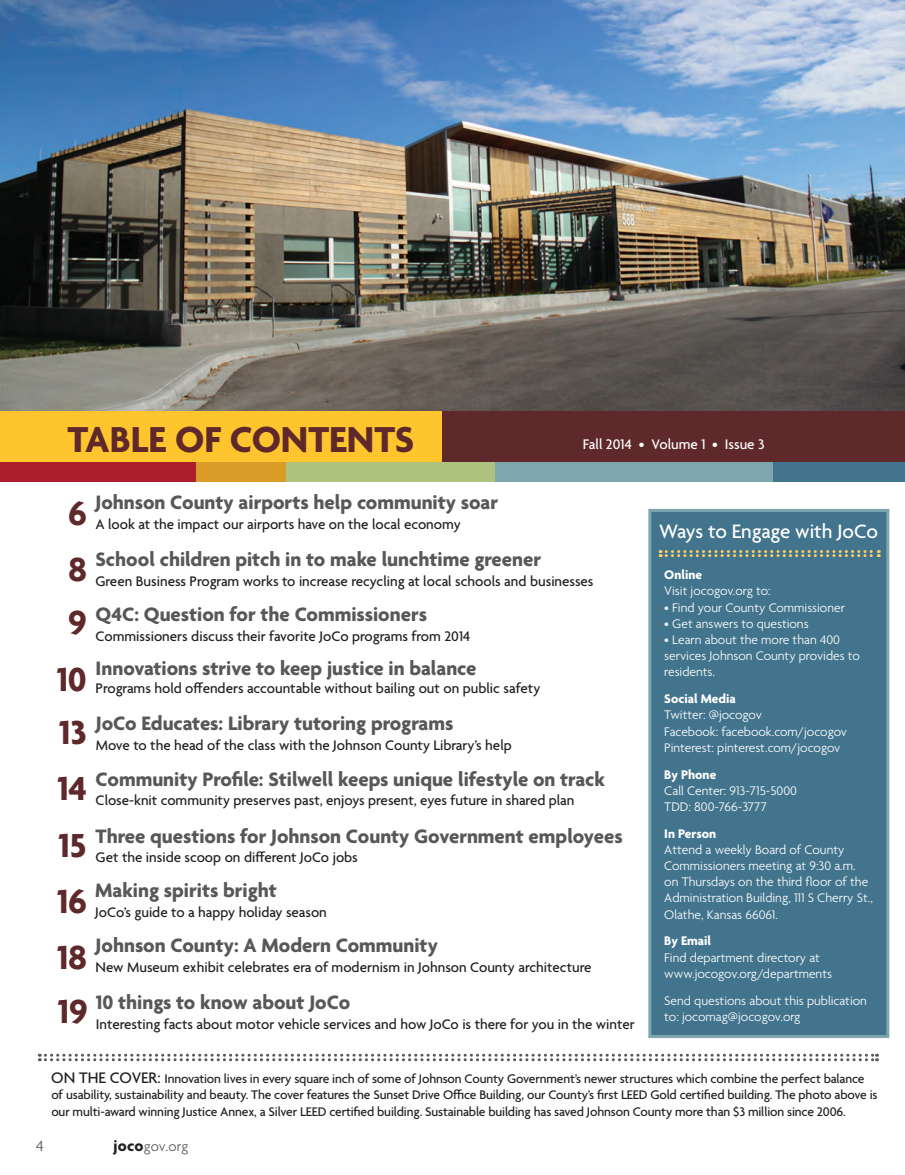
<style>
.page{position:relative;width:905px;height:1175px;background:#fff}
.page>*{position:absolute;margin:0;border:0;box-sizing:border-box;transform-origin:0 0}
.t1{font:700 39px "Agenda";color:#5f282a}
.t2{font:700 36px "Agenda";color:#5f282a}
.t3{font:700 21px "Agenda";color:#57585a}
.t4{font:500 21px "Agenda";letter-spacing:-.005em;color:#fff}
.t5{font:300 16.2px "Agenda";color:#57585a}
.t6{font:500 15px "Agenda";color:#231f20}
.t7{font:500 15px "Agenda";color:#fff}
.t8{font:300 14.85px "Agenda";letter-spacing:.005em;color:#57585a}
.t9{font:300 13.5px/16.2px "Agenda";color:#fff}
.t10{font:500 13.5px/16.5px "Agenda";letter-spacing:-.01em;color:#231f20}
.t11{font:700 13.5px "Agenda";color:#fff}
.s1{font-size:36px;color:#5f282a}
.s2{font-size:16.5px}
.s3{font-weight:700;font-size:16.5px;color:#231f20}
</style>
<div class="page">
<img style="left:0;top:0;width:904px;height:411px">
<svg style="left:39px;top:1053px;width:838px;height:8px"></svg>
<div style="left:0;top:411px;width:442px;height:67px;background:#fec52e"></div>
<div style="left:442px;top:411px;width:462px;height:67px;background:#5f282a"></div>
<div style="left:0;top:462px;width:196px;height:20px;background:#ac1e2c"></div>
<div style="left:196px;top:462px;width:90px;height:20px;background:#da9a26"></div>
<div style="left:286px;top:462px;width:210px;height:20px;background:#acc27d"></div>
<div style="left:496px;top:462px;width:277px;height:20px;background:#7da7ac"></div>
<div style="left:773px;top:462px;width:131px;height:20px;background:#42748d"></div>
<div style="left:648px;top:509px;width:241px;height:529px;background:#42748d;border:3px solid #7da7ac"></div>
<svg style="left:660px;top:550px;width:219px;height:7px"></svg>
<h1 class="t1" style="left:67px;top:418px;width:348px">TABLE OF CONTENTS</h1>
<p class="t7" style="left:583px;top:436px;width:183px">Fall 2014 • Volume 1 • Issue 3</p>
<h3 class="t3" style="left:68px;top:491px;width:431px"><span class="s1">6</span> Johnson County airports help community soar</h3>
<p class="t6" style="left:95px;top:516px;width:367px">A look at the impact our airports have on the local economy</p>
<h3 class="t3" style="left:68px;top:547px;width:474px"><span class="s1">8</span> School children pitch in to make lunchtime greener</h3>
<p class="t6" style="left:95px;top:573px;width:499px">Green Business Program works to increase recycling at local schools and businesses</p>
<h3 class="t3" style="left:68px;top:603px;width:360px"><span class="s1">9</span> Q4C: Question for the Commissioners</h3>
<p class="t6" style="left:96px;top:628px;width:376px">Commissioners discuss their favorite JoCo programs from 2014</p>
<h3 class="t3" style="left:96px;top:657px;width:382px">Innovations strive to keep justice in balance</h3>
<h3 class="t3" style="left:59px;top:712px;width:395px"><span class="s1">13</span> JoCo Educates: Library tutoring programs</h3>
<h2 class="t2" style="left:57px;top:660px;width:31px">10</h2>
<p class="t6" style="left:96px;top:680px;width:446px">Programs hold offenders accountable without bailing out on public safety</p>
<p class="t6" style="left:96px;top:737px;width:417px">Move to the head of the class with the Johnson County Library’s help</p>
<h3 class="t3" style="left:57px;top:768px;width:549px"><span class="s1">14</span> Community Profile: Stilwell keeps unique lifestyle on track</h3>
<p class="t6" style="left:96px;top:792px;width:480px">Close-knit community preserves past, enjoys present, eyes future in shared plan</p>
<h3 class="t3" style="left:58px;top:824px;width:565px"><span class="s1">15</span> Three questions for Johnson County Government employees</h3>
<p class="t6" style="left:96px;top:848px;width:264px">Get the inside scoop on different JoCo jobs</p>
<h3 class="t3" style="left:57px;top:879px;width:221px"><span class="s1">16</span> Making spirits bright</h3>
<p class="t6" style="left:95px;top:904px;width:233px">JoCo’s guide to a happy holiday season</p>
<h3 class="t3" style="left:96px;top:933px;width:344px">Johnson County: A Modern Community</h3>
<h2 class="t2" style="left:57px;top:938px;width:32px">18</h2>
<p class="t6" style="left:96px;top:959px;width:497px">New Museum exhibit celebrates era of modernism in Johnson County architecture</p>
<h3 class="t3" style="left:58px;top:991px;width:294px"><span class="s1">19</span> 10 things to know about JoCo</h3>
<p class="t6" style="left:96px;top:1016px;width:540px">Interesting facts about motor vehicle services and how JoCo is there for you in the winter</p>
<h3 class="t4" style="left:659px;top:519px;width:221px">Ways to Engage with JoCo</h3>
<p class="t11" style="left:664px;top:567px;width:39px">Online</p>
<p class="t9" style="left:664px;top:584px;width:108px">Visit jocogov.org to:</p>
<p class="t9" style="left:664px;top:600px;width:182px">• Find your County Commissioner</p>
<p class="t9" style="left:664px;top:616px;width:146px">• Get answers to questions</p>
<p class="t9" style="left:664px;top:632px;width:197px">• Learn about the more than 400 services Johnson County provides to residents.</p>
<p class="t11" style="left:664px;top:691px;width:73px">Social Media</p>
<p class="t9" style="left:664px;top:707px;width:184px">Twitter: @jocogov<br>Facebook: facebook.com/jocogov<br>Pinterest: pinterest.com/jocogov</p>
<p class="t11" style="left:664px;top:767px;width:53px">By Phone</p>
<p class="t9" style="left:664px;top:783px;width:134px">Call Center: 913-715-5000<br>TDD: 800-766-3777</p>
<p class="t11" style="left:664px;top:826px;width:53px">In Person</p>
<p class="t9" style="left:664px;top:842px;width:210px">Attend a weekly Board of County Commissioners meeting at 9:30 a.m. on Thursdays on the third floor of the Administration Building, 111 S Cherry St., Olathe, Kansas 66061.</p>
<p class="t11" style="left:664px;top:933px;width:48px">By Email</p>
<p class="t9" style="left:664px;top:950px;width:169px">Find department directory at www.jocogov.org/departments</p>
<p class="t9" style="left:664px;top:993px;width:204px">Send questions about this publication to: jocomag@jocogov.org</p>
<p class="t10" style="left:51px;top:1071px;width:827px"><span class="s2">ON THE COVER:</span> Innovation lives in every square inch of some of Johnson County Government’s newer structures which combine the perfect balance of usability, sustainability and beauty. The cover features the Sunset Drive Office Building, our County’s first LEED Gold certified building. The photo above is our multi-award winning Justice Annex, a Silver LEED certified building. Sustainable building has saved Johnson County more than $3 million since 2006.</p>
<p class="t5" style="left:36px;top:1136px;width:9px">4</p>
<p class="t8" style="left:113px;top:1137px;width:76px"><span class="s3">joco</span>gov.org</p>
</div>
